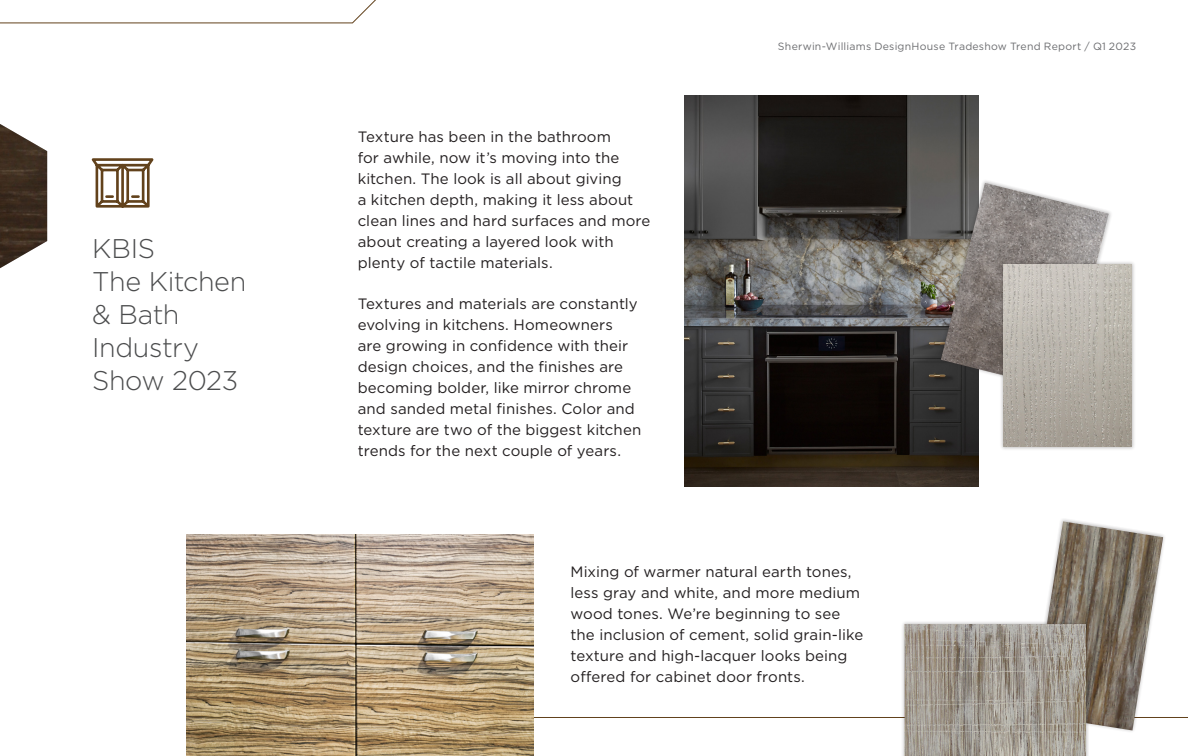
<style>
.page{position:relative;width:1188px;height:756px;background:#fff}
.page>*{position:absolute;margin:0;border:0;box-sizing:border-box;transform-origin:0 0}
.t1{font:300 27px/33px "Gotham";letter-spacing:-.015em;color:#4b4c4d}
.t2{font:15px/21px "Gotham";letter-spacing:.005em;color:#231f20}
.t3{font:10.5px "Gotham";letter-spacing:.02em;color:#6c6d70}
</style>
<div class="page">
<img style="left:186px;top:534px;width:192px;height:222px">
<svg style="left:0;top:0;width:376px;height:269px"></svg>
<img style="left:685px;top:95px;width:294px;height:391px">
<svg style="left:378px;top:519px;width:810px;height:237px"></svg>
<img style="left:1033px;top:521px;width:130px;height:209px">
<div style="left:900px;top:620px;width:189px;height:136px;background:#231f20;opacity:.3"></div>
<img style="left:903px;top:624px;width:182px;height:132px">
<svg style="left:936px;top:178px;width:175px;height:218px"></svg>
<img style="left:941px;top:183px;width:168px;height:208px">
<div style="left:999px;top:261px;width:137px;height:190px;background:#231f20;opacity:.3"></div>
<img style="left:1003px;top:265px;width:129px;height:182px">
<p class="t1" style="left:92px;top:231px;width:156px">KBIS<br>The Kitchen &amp; Bath<br>Industry<br>Show 2023</p>
<p class="t2" style="left:358px;top:125px;width:294px">Texture has been in the bathroom<br>for awhile, now it’s moving into the kitchen. The look is all about giving<br>a kitchen depth, making it less about clean lines and hard surfaces and more about creating a layered look with plenty of tactile materials.</p>
<p class="t2" style="left:358px;top:293px;width:285px">Textures and materials are constantly evolving in kitchens. Homeowners<br>are growing in confidence with their design choices, and the finishes are becoming bolder, like mirror chrome and sanded metal finishes. Color and texture are two of the biggest kitchen trends for the next couple of years.</p>
<p class="t3" style="left:778px;top:40px;width:360px">Sherwin-Williams DesignHouse Tradeshow Trend Report / Q1 2023</p>
<p class="t2" style="left:571px;top:561px;width:294px">Mixing of warmer natural earth tones, less gray and white, and more medium wood tones. We’re beginning to see the inclusion of cement, solid grain-like texture and high-lacquer looks being offered for cabinet door fronts.</p>
</div>
